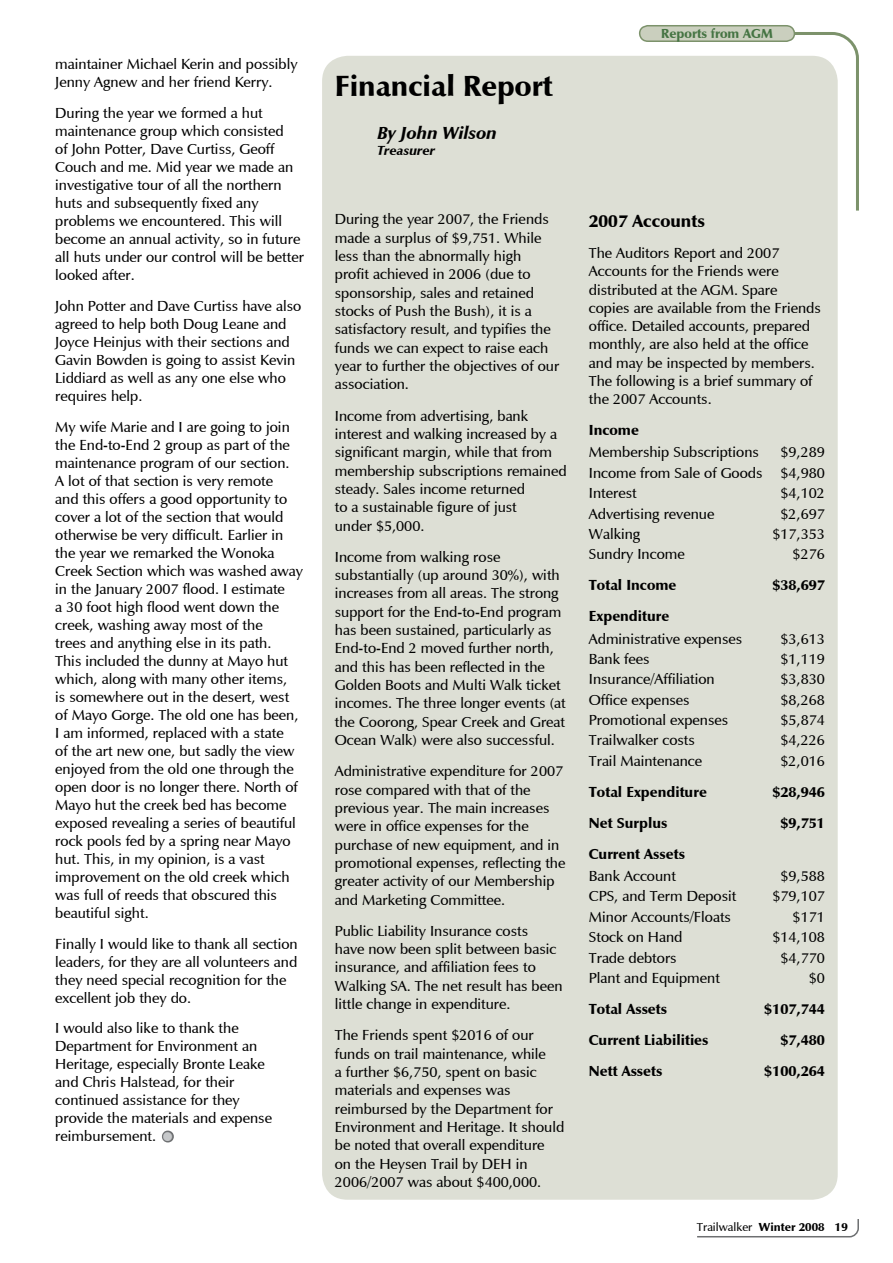
<style>
.page{position:relative;width:893px;height:1263px;background:#fff}
.page>*{position:absolute;margin:0;border:0;box-sizing:border-box;transform-origin:0 0}
.Heading_2{font:700 30px "Mg Open Cosmetica";color:#000}
.Subhead{font:700 18px "Mg Open Cosmetica";color:#000}
.Byline__Report__-_1{font:italic 700 18px "Mg Open Cosmetica";color:#000}
.Body_Copy{font:15px/18.3px "Mg Open Cosmetica";color:#000}
.Body_Copy-2{font:700 15px "Mg Open Cosmetica";color:#000}
.t1{font:700 13.5px "Mg Open Cosmetica";color:#457443}
.Byline__Report__-_1-2{font:italic 700 13.5px "Mg Open Cosmetica";color:#000}
.t2{font:700 12px "Mg Open Cosmetica";color:#000}
.s1{font-size:21px;color:#c6c8ca}
.s2{font-weight:400}
</style>
<div class="page">
<svg style="left:697px;top:1219px;width:162px;height:19px"></svg>
<div style="left:322px;top:56px;width:516px;height:1144px;background:#dddfd5;border-radius:26px"></div>
<svg style="left:161px;top:1130px;width:13px;height:13px"></svg>
<svg style="left:638px;top:25px;width:221px;height:189px"></svg>
<p class="Body_Copy" style="left:55px;top:56px;width:244px">maintainer Michael Kerin and possibly<br>Jenny Agnew and her friend Kerry.</p>
<p class="Body_Copy" style="left:55px;top:104px;width:250px">During the year we formed a hut maintenance group which consisted<br>of John Potter, Dave Curtiss, Geoff Couch and me. Mid year we made an investigative tour of all the northern huts and subsequently fixed any problems we encountered. This will become an annual activity, so in future all huts under our control will be better looked after.</p>
<p class="Body_Copy" style="left:55px;top:297px;width:247px">John Potter and Dave Curtiss have also agreed to help both Doug Leane and<br>Joyce Heinjus with their sections and<br>Gavin Bowden is going to assist Kevin<br>Liddiard as well as any one else who requires help.</p>
<p class="Body_Copy" style="left:55px;top:418px;width:249px">My wife Marie and I are going to join the End-to-End 2 group as part of the maintenance program of our section.<br>A lot of that section is very remote<br>and this offers a good opportunity to cover a lot of the section that would otherwise be very difficult. Earlier in the year we remarked the Wonoka Creek Section which was washed away in the January 2007 flood. I estimate<br>a 30 foot high flood went down the creek, washing away most of the<br>trees and anything else in its path.<br>This included the dunny at Mayo hut which, along with many other items,<br>is somewhere out in the desert, west of Mayo Gorge. The old one has been, I am informed, replaced with a state<br>of the art new one, but sadly the view enjoyed from the old one through the open door is no longer there. North of Mayo hut the creek bed has become exposed revealing a series of beautiful rock pools fed by a spring near Mayo hut. This, in my opinion, is a vast improvement on the old creek which was full of reeds that obscured this beautiful sight.</p>
<p class="Body_Copy" style="left:55px;top:935px;width:244px">Finally I would like to thank all section leaders, for they are all volunteers and they need special recognition for the excellent job they do.</p>
<p class="Body_Copy" style="left:55px;top:1019px;width:218px">I would also like to thank the<br>Department for Environment an<br>Heritage, especially Bronte Leake and Chris Halstead, for their continued assistance for they provide the materials and expense reimbursement. <span class="s1">•</span></p>
<p class="Heading_2" style="left:335px;top:69px;width:220px">Financial Report</p>
<p class="Byline__Report__-_1" style="left:377px;top:122px;width:121px">By John Wilson</p>
<p class="Byline__Report__-_1-2" style="left:377px;top:143px;width:60px">Treasurer</p>
<p class="t1" style="left:661px;top:25px;width:113px">Reports from AGM</p>
<p class="Body_Copy" style="left:335px;top:210px;width:226px">During the year 2007, the Friends made a surplus of $9,751. While less than the abnormally high<br>profit achieved in 2006 (due to sponsorship, sales and retained stocks of Push the Bush), it is a satisfactory result, and typifies the funds we can expect to raise each year to further the objectives of our association.</p>
<p class="Body_Copy" style="left:335px;top:406px;width:233px">Income from advertising, bank interest and walking increased by a significant margin, while that from membership subscriptions remained steady. Sales income returned<br>to a sustainable figure of just<br>under $5,000.</p>
<p class="Body_Copy" style="left:335px;top:548px;width:233px">Income from walking rose substantially (up around 30%), with increases from all areas. The strong support for the End-to-End program has been sustained, particularly as End-to-End 2 moved further north, and this has been reflected in the Golden Boots and Multi Walk ticket incomes. The three longer events (at the Coorong, Spear Creek and Great Ocean Walk) were also successful.</p>
<p class="Body_Copy" style="left:335px;top:762px;width:232px">Administrative expenditure for 2007 rose compared with that of the previous year. The main increases were in office expenses for the purchase of new equipment, and in promotional expenses, reflecting the greater activity of our Membership and Marketing Committee.</p>
<p class="Body_Copy" style="left:335px;top:922px;width:229px">Public Liability Insurance costs<br>have now been split between basic insurance, and affiliation fees to Walking SA. The net result has been little change in expenditure.</p>
<p class="Body_Copy" style="left:335px;top:1026px;width:231px">The Friends spent $2016 of our funds on trail maintenance, while<br>a further $6,750, spent on basic materials and expenses was reimbursed by the Department for<br>Environment and Heritage. It should be noted that overall expenditure on the Heysen Trail by DEH in<br>2006/2007 was about $400,000.</p>
<p class="Subhead" style="left:589px;top:211px;width:118px">2007 Accounts</p>
<p class="Body_Copy" style="left:589px;top:244px;width:233px">The Auditors Report and 2007<br>Accounts for the Friends were distributed at the AGM. Spare copies are available from the Friends office. Detailed accounts, prepared monthly, are also held at the office and may be inspected by members.<br>The following is a brief summary of the 2007 Accounts.</p>
<p class="Body_Copy-2" style="left:589px;top:421px;width:52px">Income</p>
<p class="Body_Copy" style="left:589px;top:443px;width:171px">Membership Subscriptions</p>
<p class="Body_Copy" style="left:780px;top:443px;width:46px">$9,289</p>
<p class="Body_Copy" style="left:589px;top:464px;width:238px">Income from Sale of Goods $4,980</p>
<p class="Body_Copy" style="left:589px;top:484px;width:49px">Interest</p>
<p class="Body_Copy" style="left:780px;top:484px;width:46px">$4,102</p>
<p class="Body_Copy" style="left:589px;top:504px;width:127px">Advertising revenue</p>
<p class="Body_Copy" style="left:780px;top:504px;width:46px">$2,697</p>
<p class="Body_Copy" style="left:589px;top:525px;width:53px">Walking</p>
<p class="Body_Copy" style="left:772px;top:525px;width:54px">$17,353</p>
<p class="Body_Copy" style="left:589px;top:545px;width:97px">Sundry Income</p>
<p class="Body_Copy" style="left:793px;top:545px;width:34px">$276</p>
<p class="Body_Copy-2" style="left:589px;top:576px;width:89px">Total Income</p>
<p class="Body_Copy-2" style="left:772px;top:576px;width:54px">$38,697</p>
<p class="Body_Copy-2" style="left:589px;top:607px;width:82px">Expenditure</p>
<p class="Body_Copy" style="left:589px;top:630px;width:155px">Administrative expenses</p>
<p class="Body_Copy" style="left:780px;top:630px;width:46px">$3,613</p>
<p class="Body_Copy" style="left:589px;top:650px;width:62px">Bank fees</p>
<p class="Body_Copy" style="left:780px;top:650px;width:46px">$1,119</p>
<p class="Body_Copy" style="left:589px;top:670px;width:127px">Insurance/Affiliation</p>
<p class="Body_Copy" style="left:780px;top:670px;width:46px">$3,830</p>
<p class="Body_Copy" style="left:589px;top:691px;width:102px">Office expenses</p>
<p class="Body_Copy" style="left:780px;top:691px;width:46px">$8,268</p>
<p class="Body_Copy" style="left:589px;top:711px;width:141px">Promotional expenses</p>
<p class="Body_Copy" style="left:780px;top:711px;width:46px">$5,874</p>
<p class="Body_Copy" style="left:589px;top:731px;width:107px">Trailwalker costs</p>
<p class="Body_Copy" style="left:780px;top:731px;width:46px">$4,226</p>
<p class="Body_Copy" style="left:589px;top:752px;width:115px">Trail Maintenance</p>
<p class="Body_Copy" style="left:780px;top:752px;width:46px">$2,016</p>
<p class="Body_Copy-2" style="left:589px;top:783px;width:119px">Total Expenditure</p>
<p class="Body_Copy-2" style="left:772px;top:783px;width:54px">$28,946</p>
<p class="Body_Copy-2" style="left:589px;top:814px;width:80px">Net Surplus</p>
<p class="Body_Copy-2" style="left:780px;top:814px;width:46px">$9,751</p>
<p class="Body_Copy-2" style="left:589px;top:845px;width:98px">Current Assets</p>
<p class="Body_Copy" style="left:589px;top:867px;width:89px">Bank Account</p>
<p class="Body_Copy" style="left:780px;top:867px;width:46px">$9,588</p>
<p class="Body_Copy" style="left:589px;top:887px;width:149px">CPS, and Term Deposit</p>
<p class="Body_Copy" style="left:772px;top:887px;width:54px">$79,107</p>
<p class="Body_Copy" style="left:589px;top:908px;width:144px">Minor Accounts/Floats</p>
<p class="Body_Copy" style="left:793px;top:908px;width:34px">$171</p>
<p class="Body_Copy" style="left:589px;top:928px;width:95px">Stock on Hand</p>
<p class="Body_Copy" style="left:772px;top:928px;width:54px">$14,108</p>
<p class="Body_Copy" style="left:589px;top:948px;width:89px">Trade debtors</p>
<p class="Body_Copy" style="left:780px;top:948px;width:46px">$4,770</p>
<p class="Body_Copy" style="left:589px;top:969px;width:133px">Plant and Equipment</p>
<p class="Body_Copy" style="left:809px;top:969px;width:18px">$0</p>
<p class="Body_Copy-2" style="left:589px;top:1000px;width:80px">Total Assets</p>
<p class="Body_Copy-2" style="left:764px;top:1000px;width:62px">$107,744</p>
<p class="Body_Copy-2" style="left:589px;top:1031px;width:121px">Current Liabilities</p>
<p class="Body_Copy-2" style="left:780px;top:1031px;width:46px">$7,480</p>
<p class="Body_Copy-2" style="left:589px;top:1062px;width:75px">Nett Assets</p>
<p class="Body_Copy-2" style="left:764px;top:1062px;width:62px">$100,264</p>
<p class="t2" style="left:697px;top:1220px;width:152px"><span class="s2">Trailwalker</span> Winter 2008 19</p>
</div>
